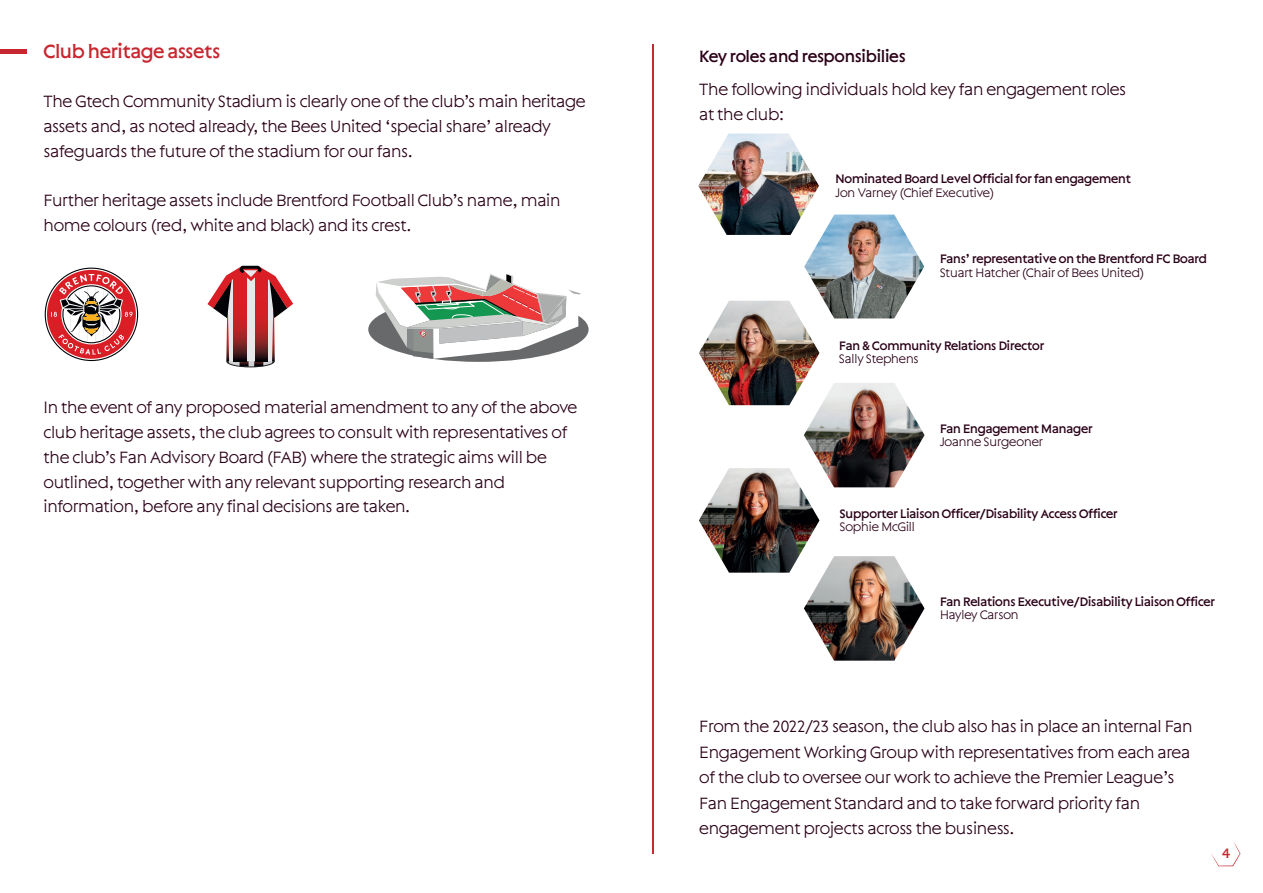
<style>
.page{position:relative;width:1263px;height:893px;background:#fff}
.page>*{position:absolute;margin:0;border:0;box-sizing:border-box;transform-origin:0 0}
.t1{font:21px "Sting";letter-spacing:-.05em;color:#c8272f}
.t2{font:300 18px/24.8px "Sting";letter-spacing:-.05em;color:#2a0117}
.t3{font:18px "Sting";letter-spacing:-.055em;color:#2a0117}
.t4{font:15px "Sting";color:#c8272f}
.t5{font:13.5px "Sting";letter-spacing:-.05em;color:#2a0117}
.t6{font:300 13.5px "Sting";letter-spacing:-.05em;color:#2a0117}
</style>
<div class="page">
<img style="left:804px;top:215px;width:120px;height:103px">
<img style="left:698px;top:134px;width:121px;height:101px">
<img style="left:699px;top:301px;width:120px;height:104px">
<img style="left:699px;top:468px;width:120px;height:105px">
<svg style="left:45px;top:268px;width:93px;height:93px"></svg>
<hr style="left:652px;top:44px;width:1px;height:809px;background:#c8272f">
<img style="left:804px;top:556px;width:120px;height:105px">
<div style="left:368px;top:297px;width:221px;height:65px;background:#67696a;border-radius:50%"></div>
<svg style="left:376px;top:273px;width:205px;height:86px"></svg>
<svg style="left:1211px;top:841px;width:29px;height:25px"></svg>
<hr style="left:0;top:49px;width:27px;height:4px;background:#c8272f">
<svg style="left:207px;top:265px;width:86px;height:103px"></svg>
<svg style="left:234px;top:273px;width:12px;height:88px"></svg>
<svg style="left:255px;top:273px;width:13px;height:88px"></svg>
<img style="left:804px;top:383px;width:120px;height:104px">
<p class="t1" style="left:43px;top:39px;width:179px">Club heritage assets</p>
<p class="t2" style="left:43px;top:89px;width:544px">The Gtech Community Stadium is clearly one of the club’s main heritage assets and, as noted already, the Bees United ‘special share’ already safeguards the future of the stadium for our fans.</p>
<p class="t2" style="left:43px;top:188px;width:519px">Further heritage assets include Brentford Football Club’s name, main home colours (red, white and black) and its crest.</p>
<p class="t2" style="left:43px;top:395px;width:536px">In the event of any proposed material amendment to any of the above club heritage assets, the club agrees to consult with representatives of the club’s Fan Advisory Board (FAB) where the strategic aims will be outlined, together with any relevant supporting research and information, before any final decisions are taken.</p>
<p class="t3" style="left:699px;top:45px;width:209px">Key roles and responsibilies</p>
<p class="t2" style="left:699px;top:76px;width:429px;line-height:25.5px">The following individuals hold key fan engagement roles at the club:</p>
<p class="t5" style="left:835px;top:171px;width:298px">Nominated Board Level Official for fan engagement</p>
<p class="t6" style="left:835px;top:184px;width:161px">Jon Varney (Chief Executive)</p>
<p class="t5" style="left:940px;top:251px;width:269px">Fans’ representative on the Brentford FC Board</p>
<p class="t6" style="left:940px;top:264px;width:206px">Stuart Hatcher (Chair of Bees United)</p>
<p class="t5" style="left:839px;top:337px;width:207px">Fan &amp; Community Relations Director</p>
<p class="t6" style="left:839px;top:351px;width:82px">Sally Stephens</p>
<p class="t5" style="left:940px;top:420px;width:155px">Fan Engagement Manager</p>
<p class="t6" style="left:940px;top:434px;width:105px">Joanne Surgeoner</p>
<p class="t5" style="left:839px;top:505px;width:280px">Supporter Liaison Officer/Disability Access Officer</p>
<p class="t6" style="left:839px;top:519px;width:77px">Sophie McGill</p>
<p class="t5" style="left:940px;top:593px;width:277px">Fan Relations Executive/Disability Liaison Officer</p>
<p class="t6" style="left:940px;top:607px;width:81px">Hayley Carson</p>
<p class="t2" style="left:699px;top:713px;width:495px;line-height:25.5px">From the 2022/23 season, the club also has in place an internal Fan Engagement Working Group with representatives from each area of the club to oversee our work to achieve the Premier League’s Fan Engagement Standard and to take forward priority fan engagement projects across the business.</p>
<p class="t4" style="left:1222px;top:844px;width:10px">4</p>
</div>
